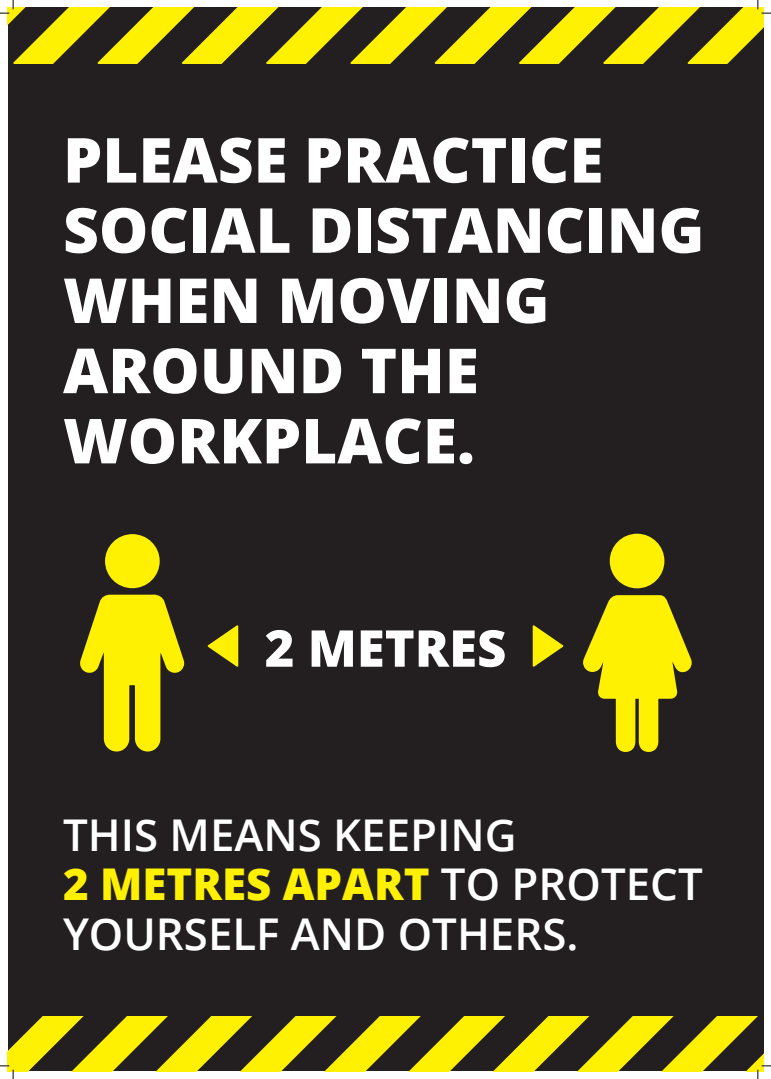
<style>
.page{position:relative;width:771px;height:1079px;background:#fff}
.page>*{position:absolute;margin:0;border:0;box-sizing:border-box;transform-origin:0 0}
.t1{font:800 62.12px/70.2px "Open Sans";color:#fff}
.t2{font:800 50.75px "Open Sans";color:#fff}
.t3{font:600 43.75px/49.4px "Open Sans";color:#fff}
.s1{font-weight:800;color:#fff101}
</style>
<div class="page">
<div style="left:8px;top:8px;width:755px;height:1063px;background:#231f20"></div>
<svg style="left:8px;top:8px;width:755px;height:56px"></svg>
<svg style="left:8px;top:1016px;width:755px;height:55px"></svg>
<svg style="left:80px;top:594px;width:105px;height:157px"></svg>
<div style="left:105px;top:534px;width:55px;height:54px;background:#fff101;border-radius:50%"></div>
<div style="left:609px;top:534px;width:55px;height:54px;background:#fff101;border-radius:50%"></div>
<svg style="left:583px;top:595px;width:109px;height:157px"></svg>
<svg style="left:208px;top:625px;width:30px;height:42px"></svg>
<svg style="left:532px;top:625px;width:31px;height:42px"></svg>
<svg style="left:0;top:0;width:14px;height:14px"></svg>
<svg style="left:0;top:1065px;width:14px;height:14px"></svg>
<svg style="left:757px;top:0;width:13px;height:14px"></svg>
<svg style="left:757px;top:1065px;width:13px;height:14px"></svg>
<p class="t1" style="left:63px;top:122px;width:642px">PLEASE PRACTICE<br>SOCIAL DISTANCING<br>WHEN MOVING<br>AROUND THE<br>WORKPLACE.</p>
<p class="t2" style="left:264px;top:609px;width:243px">2 METRES</p>
<p class="t3" style="left:63px;top:809px;width:455px">THIS MEANS KEEPING</p>
<p class="t3" style="left:63px;top:859px;width:641px"><span class="s1">2 METRES APART</span> TO PROTECT<br>YOURSELF AND OTHERS.</p>
</div>
